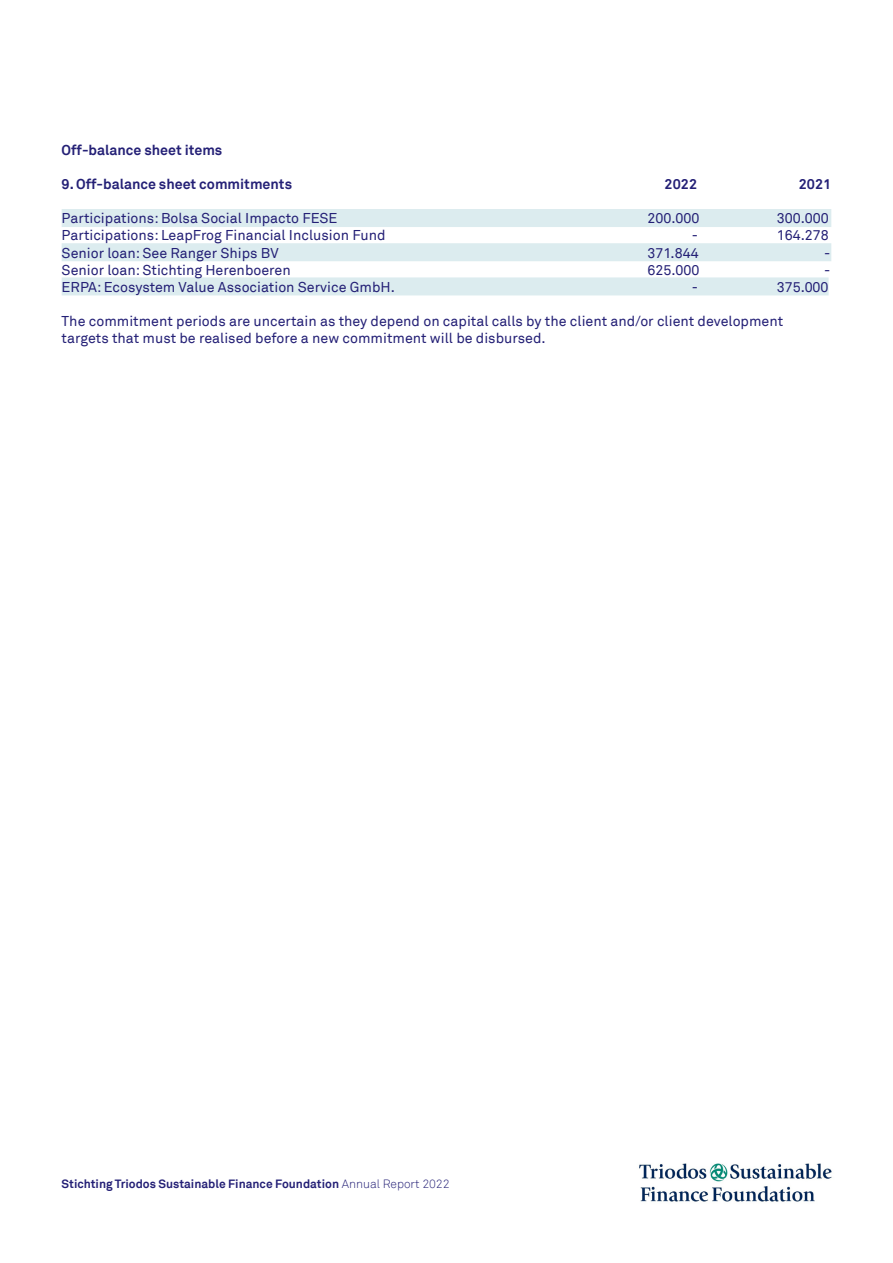
<style>
.page{position:relative;width:893px;height:1263px;background:#fff}
.page>*{position:absolute;margin:0;border:0;box-sizing:border-box;transform-origin:0 0}
.t1{font:14.25px "Akkurat";color:#242076}
.t2{font:700 14.25px "Akkurat";color:#242076}
.Body_Regular_9_5_1{font:700 12px "Akkurat";color:#242076}
.s1{font-weight:300}
</style>
<div class="page">
<div style="left:62px;top:209px;width:769px;height:18px;background:#dcecef"></div>
<div style="left:62px;top:243px;width:769px;height:18px;background:#dcecef"></div>
<div style="left:62px;top:277px;width:767px;height:18px;background:#dcecef"></div>
<img style="left:639px;top:1163px;width:193px;height:39px">
<p class="t2" style="left:62px;top:141px;width:162px">Off-balance sheet items</p>
<p class="t2" style="left:62px;top:175px;width:232px">9. Off-balance sheet commitments</p>
<p class="t2" style="left:665px;top:175px;width:34px">2022</p>
<p class="t2" style="left:799px;top:175px;width:34px">2021</p>
<p class="t1" style="left:62px;top:210px;width:277px">Participations: Bolsa Social Impacto FESE</p>
<p class="t1" style="left:648px;top:210px;width:53px">200.000</p>
<p class="t1" style="left:777px;top:210px;width:53px">300.000</p>
<p class="t1" style="left:62px;top:227px;width:326px">Participations: LeapFrog Financial Inclusion Fund</p>
<p class="t1" style="left:692px;top:227px;width:8px">-</p>
<p class="t1" style="left:777px;top:227px;width:54px">164.278</p>
<p class="t1" style="left:62px;top:244px;width:218px">Senior loan: See Ranger Ships BV</p>
<p class="t1" style="left:648px;top:244px;width:53px">371.844</p>
<p class="t1" style="left:824px;top:244px;width:8px">-</p>
<p class="t1" style="left:62px;top:261px;width:231px">Senior loan: Stichting Herenboeren</p>
<p class="t1" style="left:648px;top:261px;width:53px">625.000</p>
<p class="t1" style="left:824px;top:261px;width:8px">-</p>
<p class="t1" style="left:62px;top:278px;width:335px">ERPA: Ecosystem Value Association Service GmbH.</p>
<p class="t1" style="left:692px;top:278px;width:8px">-</p>
<p class="t1" style="left:777px;top:278px;width:53px">375.000</p>
<p class="t1" style="left:62px;top:313px;width:723px">The commitment periods are uncertain as they depend on capital calls by the client and/or client development</p>
<p class="t1" style="left:62px;top:330px;width:486px">targets that must be realised before a new commitment will be disbursed.</p>
<p class="Body_Regular_9_5_1" style="left:62px;top:1176px;width:389px">Stichting Triodos Sustainable Finance Foundation <span class="s1">Annual Report 2022</span></p>
</div>
